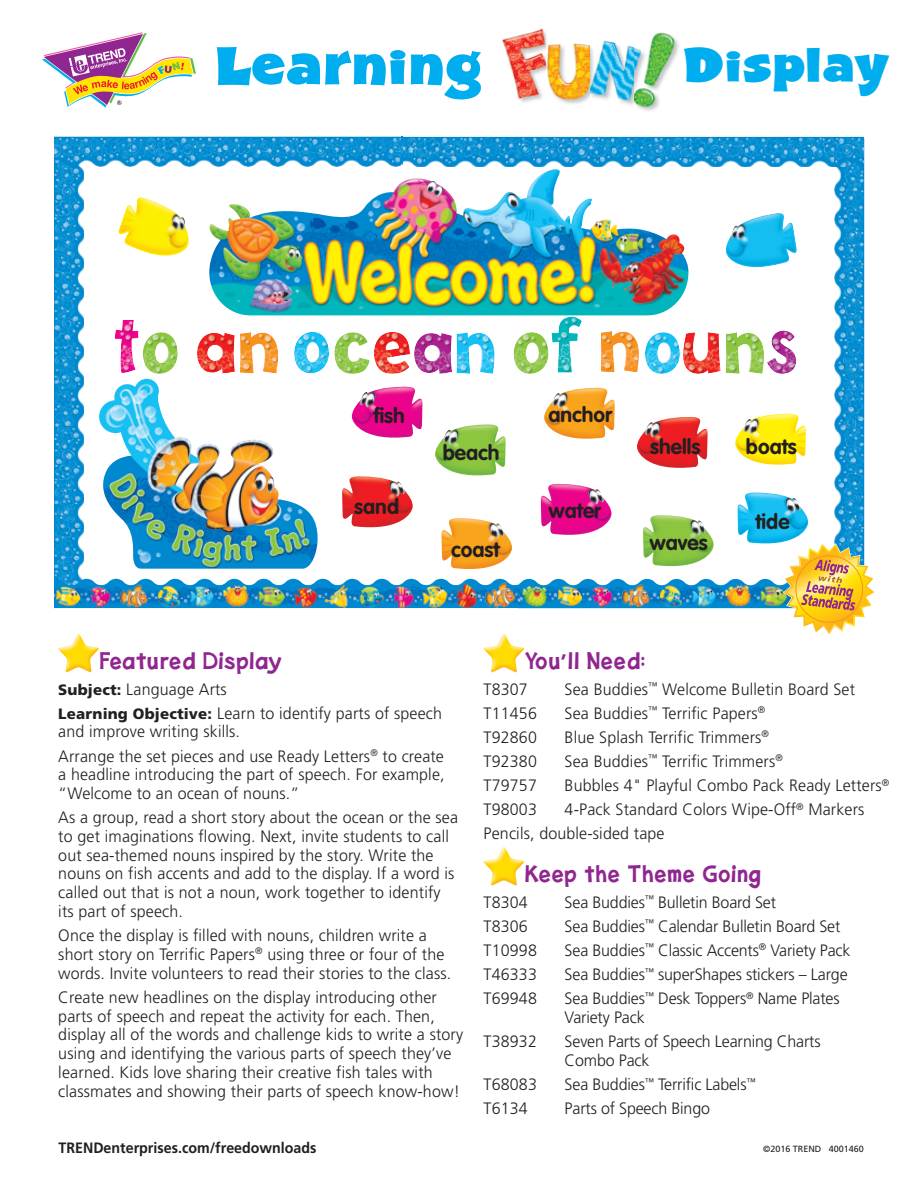
<style>
.page{position:relative;width:918px;height:1188px;background:#fff}
.page>*{position:absolute;margin:0;border:0;box-sizing:border-box;transform-origin:0 0}
.t1{font:52.65px "AS Shocard Block";letter-spacing:.04em;color:#00aeef}
.t2{font:46.95px "AS Shocard Block";letter-spacing:.035em;color:#00aeef}
.t3{font:700 21px "VAG Rounded TREND";color:#231f20}
.t4{font:700 21px "Lorin";letter-spacing:.05em;color:#90268f}
.t5{font:300 16.5px/18.8px "Frutiger";letter-spacing:.01em;color:#231f20}
.t6{font:300 16.5px/18.8px "Frutiger";letter-spacing:-.01em;color:#231f20}
.t7{font:700 15px "Frutiger";color:#231f20;scale:.95 1}
.t8{font:9px "Frutiger";color:#231f20}
.s1{font-weight:900;font-size:15px}
.s2{font-family:"Frutiger"}
</style>
<div class="page">
<svg style="left:42px;top:32px;width:154px;height:76px"></svg>
<img style="left:544px;top:66px;width:93px;height:40px">
<img style="left:502px;top:28px;width:177px;height:38px">
<img style="left:510px;top:66px;width:34px;height:37px">
<img style="left:637px;top:66px;width:34px;height:45px">
<img style="left:58px;top:634px;width:41px;height:38px">
<img style="left:484px;top:634px;width:40px;height:38px">
<img style="left:484px;top:847px;width:40px;height:38px">
<img style="left:115px;top:320px;width:23px;height:53px">
<img style="left:143px;top:332px;width:35px;height:42px">
<img style="left:240px;top:332px;width:38px;height:42px">
<img style="left:414px;top:333px;width:38px;height:41px">
<img style="left:294px;top:332px;width:35px;height:41px">
<img style="left:334px;top:332px;width:36px;height:42px">
<img style="left:374px;top:332px;width:36px;height:42px">
<img style="left:197px;top:333px;width:38px;height:41px">
<img style="left:457px;top:332px;width:38px;height:42px">
<img style="left:514px;top:332px;width:35px;height:42px">
<img style="left:551px;top:317px;width:31px;height:55px">
<img style="left:601px;top:331px;width:38px;height:41px">
<img style="left:645px;top:332px;width:35px;height:42px">
<img style="left:683px;top:332px;width:38px;height:42px">
<img style="left:726px;top:332px;width:38px;height:42px">
<img style="left:767px;top:330px;width:29px;height:44px">
<img style="left:99px;top:379px;width:219px;height:190px">
<img style="left:209px;top:169px;width:479px;height:146px">
<img style="left:726px;top:213px;width:71px;height:55px">
<img style="left:738px;top:493px;width:70px;height:50px">
<img style="left:435px;top:425px;width:71px;height:50px">
<img style="left:643px;top:515px;width:71px;height:51px">
<img style="left:352px;top:386px;width:71px;height:52px">
<img style="left:541px;top:484px;width:70px;height:51px">
<img style="left:544px;top:388px;width:71px;height:51px">
<img style="left:442px;top:518px;width:70px;height:51px">
<img style="left:637px;top:417px;width:71px;height:51px">
<img style="left:342px;top:476px;width:71px;height:51px">
<img style="left:735px;top:414px;width:71px;height:51px">
<img style="left:118px;top:197px;width:71px;height:59px">
<img style="left:834px;top:167px;width:30px;height:376px">
<img style="left:54px;top:167px;width:30px;height:412px">
<img style="left:54px;top:579px;width:729px;height:29px">
<img style="left:54px;top:137px;width:810px;height:30px">
<img style="left:834px;top:138px;width:30px;height:29px">
<img style="left:401px;top:137px;width:1px;height:30px">
<svg style="left:783px;top:543px;width:92px;height:92px"></svg>
<h1 class="t1" style="left:216px;top:42px;width:269px">Learning</h1>
<h2 class="t2" style="left:684px;top:44px;width:206px">Display</h2>
<p class="t3" style="left:373px;top:406px;width:33px">fish</p>
<p class="t3" style="left:354px;top:496px;width:46px">sand</p>
<p class="t3" style="left:443px;top:443px;width:58px">beach</p>
<p class="t3" style="left:451px;top:539px;width:50px">coast</p>
<p class="t3" style="left:548px;top:405px;width:65px">anchor</p>
<p class="t3" style="left:548px;top:501px;width:54px">water</p>
<p class="t3" style="left:650px;top:436px;width:52px">shells</p>
<p class="t3" style="left:649px;top:532px;width:60px">waves</p>
<p class="t3" style="left:746px;top:436px;width:52px">boats</p>
<p class="t3" style="left:755px;top:512px;width:36px">tide</p>
<p class="t4" style="left:100px;top:652px;width:184px">Featured Display</p>
<p class="t5" style="left:58px;top:678px;width:385px;line-height:24.2px"><span class="s1">Subject:</span> Language Arts<br><span class="s1">Learning Objective:</span> Learn to identify parts of speech</p>
<p class="t5" style="left:58px;top:721px;width:387px;line-height:24.2px">and improve writing skills.<br>Arrange the set pieces and use Ready Letters<sup>®</sup> to create</p>
<p class="t5" style="left:58px;top:767px;width:388px">a headline introducing the part of speech. For example, “Welcome to an ocean of nouns.”</p>
<p class="t5" style="left:58px;top:809px;width:401px">As a group, read a short story about the ocean or the sea to get imaginations flowing. Next, invite students to call out sea-themed nouns inspired by the story. Write the nouns on fish accents and add to the display. If a word is called out that is not a noun, work together to identify its part of speech.</p>
<p class="t5" style="left:58px;top:927px;width:395px">Once the display is filled with nouns, children write a short story on Terrific Papers<sup>®</sup> using three or four of the words. Invite volunteers to read their stories to the class.</p>
<p class="t5" style="left:58px;top:989px;width:406px">Create new headlines on the display introducing other parts of speech and repeat the activity for each. Then, display all of the words and challenge kids to write a story using and identifying the various parts of speech they’ve learned. Kids love sharing their creative fish tales with classmates and showing their parts of speech know-how!</p>
<p class="t4" style="left:525px;top:652px;width:121px">You<span class="s2">’</span>ll Need:</p>
<p class="t5" style="left:484px;top:681px;width:46px">T8307</p>
<p class="t5" style="left:565px;top:681px;width:292px">Sea Buddies<sup>™</sup> Welcome Bulletin Board Set</p>
<p class="t5" style="left:484px;top:705px;width:55px">T11456</p>
<p class="t5" style="left:565px;top:705px;width:202px">Sea Buddies<sup>™</sup> Terrific Papers<sup>®</sup></p>
<p class="t5" style="left:484px;top:729px;width:55px">T92860</p>
<p class="t5" style="left:565px;top:729px;width:206px">Blue Splash Terrific Trimmers<sup>®</sup></p>
<p class="t5" style="left:484px;top:753px;width:55px">T92380</p>
<p class="t5" style="left:565px;top:753px;width:220px">Sea Buddies<sup>™</sup> Terrific Trimmers<sup>®</sup></p>
<p class="t5" style="left:484px;top:777px;width:55px">T79757</p>
<p class="t5" style="left:565px;top:777px;width:326px">Bubbles 4" Playful Combo Pack Ready Letters<sup>®</sup></p>
<p class="t5" style="left:484px;top:801px;width:55px">T98003</p>
<p class="t5" style="left:484px;top:799px;width:382px;line-height:24.2px;text-indent:81px">4-Pack Standard Colors Wipe-Off<sup>®</sup> Markers<br>Pencils, double-sided tape</p>
<p class="t4" style="left:525px;top:865px;width:237px">Keep the Theme Going</p>
<p class="t5" style="left:484px;top:894px;width:46px">T8304</p>
<p class="t6" style="left:565px;top:894px;width:213px">Sea Buddies<sup>™</sup> Bulletin Board Set</p>
<p class="t5" style="left:484px;top:918px;width:46px">T8306</p>
<p class="t6" style="left:565px;top:918px;width:277px">Sea Buddies<sup>™</sup> Calendar Bulletin Board Set</p>
<p class="t5" style="left:484px;top:942px;width:55px">T10998</p>
<p class="t6" style="left:565px;top:942px;width:287px">Sea Buddies<sup>™</sup> Classic Accents<sup>®</sup> Variety Pack</p>
<p class="t5" style="left:484px;top:966px;width:55px">T46333</p>
<p class="t6" style="left:565px;top:966px;width:285px">Sea Buddies<sup>™</sup> superShapes stickers – Large</p>
<p class="t5" style="left:484px;top:990px;width:55px">T69948</p>
<p class="t6" style="left:565px;top:990px;width:277px">Sea Buddies<sup>™</sup> Desk Toppers<sup>®</sup> Name Plates<br>Variety Pack</p>
<p class="t5" style="left:484px;top:1033px;width:55px">T38932</p>
<p class="t6" style="left:565px;top:1033px;width:257px">Seven Parts of Speech Learning Charts<br>Combo Pack</p>
<p class="t5" style="left:484px;top:1076px;width:55px">T68083</p>
<p class="t6" style="left:565px;top:1076px;width:193px">Sea Buddies<sup>™</sup> Terrific Labels<sup>™</sup></p>
<p class="t5" style="left:484px;top:1100px;width:46px">T6134</p>
<p class="t6" style="left:565px;top:1100px;width:147px">Parts of Speech Bingo</p>
<p class="t7" style="left:58px;top:1142px;width:273px">TRENDenterprises.com/freedownloads</p>
<p class="t8" style="left:763px;top:1145px;width:102px">©2016 TREND 4001460</p>
</div>
